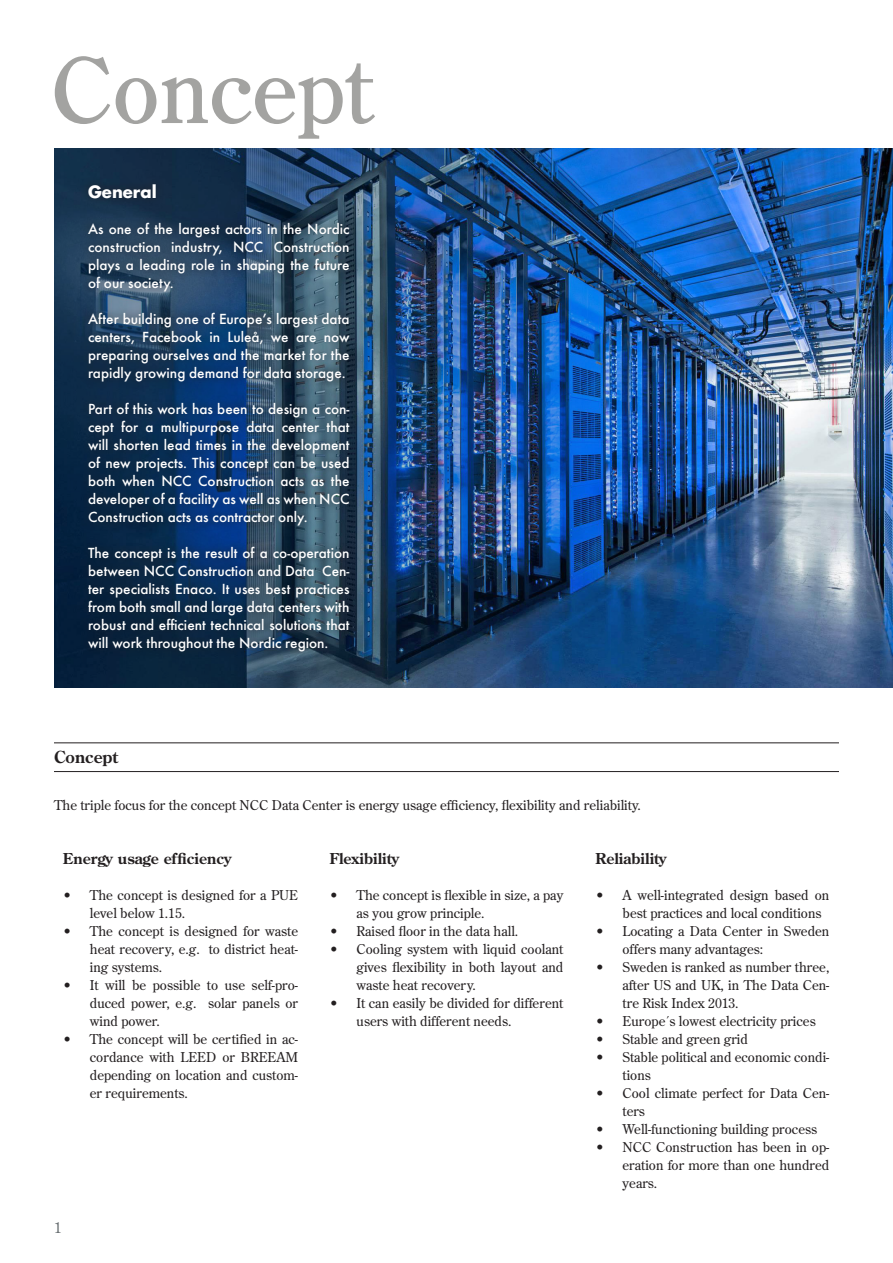
<style>
.page{position:relative;width:893px;height:1263px;background:#fff}
.page>*{position:absolute;margin:0;border:0;box-sizing:border-box;transform-origin:0 0}
.t1{font:90px "NCC Century Display";color:#a3a3a1}
.t2{font:700 16.5px "NCC Futura";color:#fff}
.t3{font:700 16.5px "NCC Century";color:#231f20}
.t4{font:700 15px "NCC Century";color:#231f20}
.t5{font:15px "NCC Century";color:#6a7073}
.t6{font:13.5px/18px "NCC Century";color:#231f20}
.t7{font:500 13.5px/18px "NCC Futura";color:#fff;text-align:justify}
</style>
<div class="page">
<img style="left:54px;top:149px;width:839px;height:539px">
<div style="left:79px;top:175px;width:279px;height:486px;background:#231f20;opacity:.75"></div>
<svg style="left:892px;top:663px;width:1px;height:25px"></svg>
<hr style="left:54px;top:742px;width:785px;height:1px;background:#231f20">
<hr style="left:54px;top:771px;width:785px;height:1px;background:#231f20">
<p class="t1" style="left:51px;top:33px;width:323px">Concept</p>
<p class="t2" style="left:88px;top:180px;width:70px">General</p>
<p class="t7" style="left:88px;top:220px;width:263px">As one of the largest actors in the Nordic construction industry, NCC Construction plays a leading role in shaping the future of our society.</p>
<p class="t7" style="left:88px;top:310px;width:263px">After building one of Europe’s largest data centers, Facebook in Luleå, we are now preparing ourselves and the market for the rapidly growing demand for data storage.</p>
<p class="t7" style="left:88px;top:400px;width:263px">Part of this work has been to design a con&shy;cept for a multipurpose data center that will shorten lead times in the development of new projects. This concept can be used both when NCC Construction acts as the developer of a facility as well as when NCC Construction acts as contractor only.</p>
<p class="t7" style="left:88px;top:544px;width:263px">The concept is the result of a co-operation between NCC Construction and Data Cen&shy;ter specialists Enaco. It uses best practices from both small and large data centers with robust and efficient technical solutions that will work throughout the Nordic region.</p>
<p class="t3" style="left:54px;top:746px;width:66px">Concept</p>
<p class="t6" style="left:54px;top:796px;width:588px">The triple focus for the concept NCC Data Center is energy usage efficiency, flexibility and reliability.</p>
<p class="t4" style="left:63px;top:849px;width:170px">Energy usage efficiency</p>
<p class="t6" style="left:90px;top:886px;width:210px;text-indent:-27px">• The concept is designed for a PUE level below 1.15.</p>
<p class="t6" style="left:90px;top:922px;width:210px;text-align:justify;text-indent:-27px">• The concept is designed for waste heat recovery, e.g. to district heat&shy;ing systems.</p>
<p class="t6" style="left:90px;top:976px;width:210px;text-align:justify;text-indent:-27px">• It will be possible to use self-pro&shy;duced power, e.g. solar panels or wind power.</p>
<p class="t6" style="left:90px;top:1030px;width:210px;text-align:justify;text-indent:-27px">• The concept will be certified in ac&shy;cordance with LEED or BREEAM depending on location and custom&shy;er requirements.</p>
<p class="t4" style="left:330px;top:849px;width:71px">Flexibility</p>
<p class="t6" style="left:357px;top:886px;width:208px;text-indent:-27px">• The concept is flexible in size, a pay as you grow principle.</p>
<p class="t6" style="left:330px;top:922px;width:190px">• Raised floor in the data hall.</p>
<p class="t6" style="left:357px;top:940px;width:208px;text-align:justify;text-indent:-27px">• Cooling system with liquid coolant gives flexibility in both layout and waste heat recovery.</p>
<p class="t6" style="left:357px;top:994px;width:208px;text-indent:-27px">• It can easily be divided for different users with different needs.</p>
<p class="t5" style="left:54px;top:1218px;width:9px">1</p>
<p class="t4" style="left:595px;top:849px;width:73px">Reliability</p>
<p class="t6" style="left:622px;top:886px;width:208px;text-indent:-27px">• A well-integrated design based on best practices and local conditions</p>
<p class="t6" style="left:622px;top:922px;width:208px;text-indent:-27px">• Locating a Data Center in Sweden offers many advantages:</p>
<p class="t6" style="left:622px;top:958px;width:208px;text-align:justify;text-indent:-27px">• Sweden is ranked as number three, after US and UK, in The Data Cen&shy;tre Risk Index 2013.</p>
<p class="t6" style="left:595px;top:1012px;width:222px">• Europe´s lowest electricity prices</p>
<p class="t6" style="left:595px;top:1030px;width:154px">• Stable and green grid</p>
<p class="t6" style="left:622px;top:1048px;width:208px;text-indent:-27px">• Stable political and economic condi&shy;tions</p>
<p class="t6" style="left:622px;top:1084px;width:208px;text-indent:-27px">• Cool climate perfect for Data Cen&shy;ters</p>
<p class="t6" style="left:595px;top:1120px;width:223px">• Well-functioning building process</p>
<p class="t6" style="left:622px;top:1138px;width:208px;text-align:justify;text-indent:-27px">• NCC Construction has been in op&shy;eration for more than one hundred years.</p>
</div>
